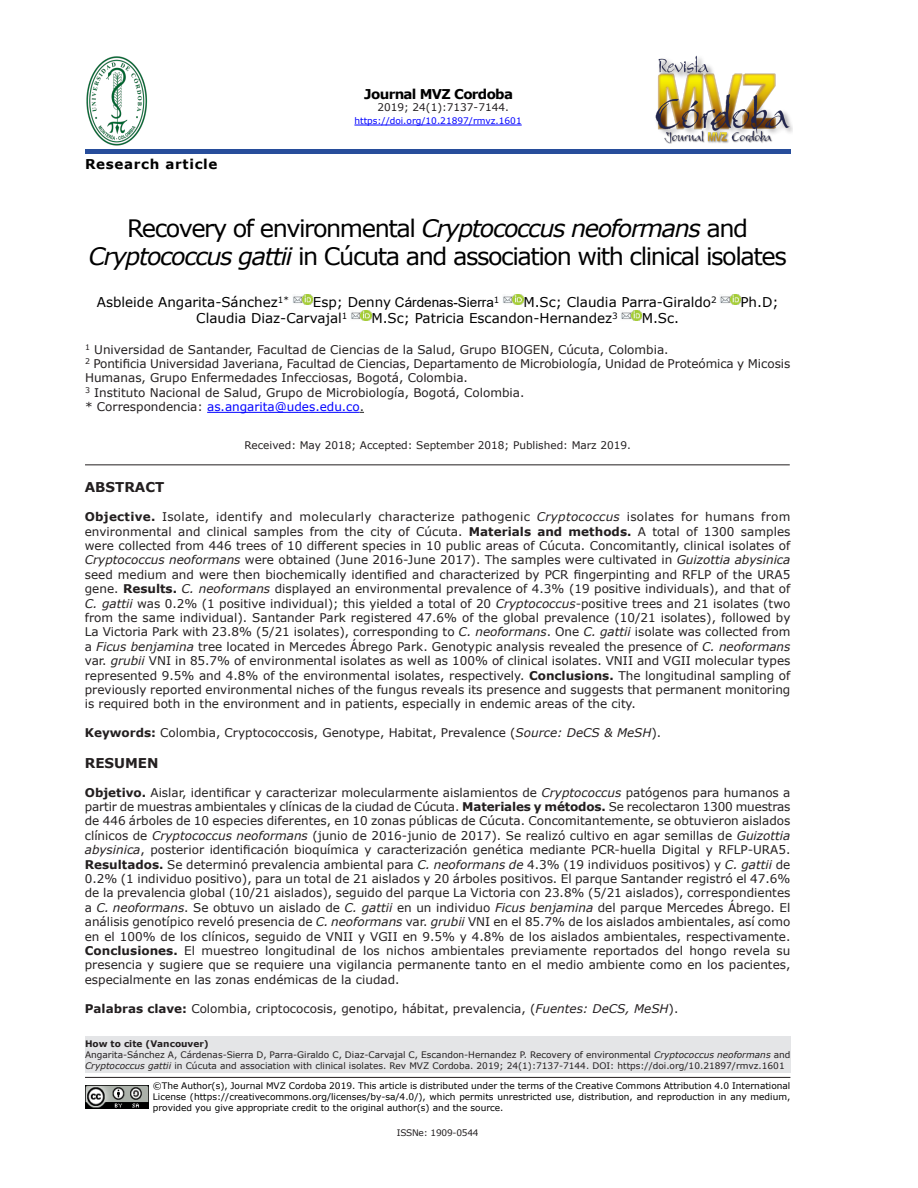
<style>
.page{position:relative;width:918px;height:1188px;background:#fff}
.page>*{position:absolute;margin:0;border:0;box-sizing:border-box;transform-origin:0 0}
.t1{font:24px/28.8px "Verdana";letter-spacing:-.06em;color:#000;text-align:center}
.t2{font:13.5px "Verdana";color:#000}
.t3{font:13.5px "Arial";color:#000}
.t4{font:700 13.5px "Verdana";letter-spacing:-.05em;color:#000}
.t5{font:700 13.5px "Verdana";letter-spacing:.05em;color:#000}
.t6{font:700 13.5px "Verdana";color:#231f20}
.Filiación{font:12px/14.4px "Verdana";color:#231f20;text-align:justify}
.Filiación-2{font:12px "Verdana";color:#00f}
.Recibido{font:10.5px "Verdana";color:#231f20}
.t7{font:9px/10.8px "Verdana";color:#000;text-align:justify}
.t8{font:9px/10.8px "Verdana";color:#231f20}
.t9{font:9px "Verdana";color:#00f}
.t10{font:9px "Verdana";letter-spacing:-.025em;color:#231f20}
.s1{font-style:italic}
.s2{font-family:"Verdana"}
.s3{color:#231f20}
.s4{color:#222}
.s5{font-weight:700}
</style>
<div class="page">
<hr style="left:85px;top:149px;width:705px;height:4px;background:#274d9b">
<img style="left:85px;top:1086px;width:63px;height:22px">
<hr style="left:85px;top:1077px;width:705px;height:1px;background:#231f20">
<div style="left:85px;top:1036px;width:705px;height:37px;background:#e4e5e7"></div>
<img style="left:86px;top:56px;width:62px;height:89px">
<hr style="left:354px;top:125px;width:168px;height:1px;background:#00f">
<img style="left:655px;top:56px;width:137px;height:88px">
<hr style="left:207px;top:412px;width:153px;height:1px;background:#00f">
<svg style="left:292px;top:294px;width:21px;height:11px"></svg>
<svg style="left:503px;top:294px;width:20px;height:11px"></svg>
<svg style="left:720px;top:294px;width:20px;height:11px"></svg>
<svg style="left:351px;top:311px;width:20px;height:10px"></svg>
<svg style="left:621px;top:311px;width:21px;height:10px"></svg>
<hr style="left:85px;top:465px;width:705px;height:1px;background:#231f20">
<p class="t4" style="left:364px;top:85px;width:150px">Journal MVZ Cordoba</p>
<p class="Recibido" style="left:377px;top:100px;width:133px">2019; 24(1):7137-7144.</p>
<p class="t5" style="left:85px;top:155px;width:134px">Research article</p>
<p class="t9" style="left:354px;top:115px;width:169px">https://doi.org/10.21897/rmvz.1601</p>
<p class="t1" style="left:89px;top:213px;width:700px">Recovery of environmental <span class="s1">Cryptococcus neoformans</span> and<br><span class="s1">Cryptococcus gattii</span> in Cúcuta and association with clinical isolates</p>
<p class="t2" style="left:97px;top:293px;width:194px">Asbleide Angarita-Sánchez<sup>1*</sup></p>
<p class="t3" style="left:313px;top:293px;width:188px"><span class="s2">Esp; Denny</span> Cárdenas-Sierra<sup>1</sup></p>
<p class="t2" style="left:523px;top:293px;width:195px">M.Sc; Claudia Parra-Giraldo<sup>2</sup></p>
<p class="t2" style="left:740px;top:293px;width:40px">Ph.D;</p>
<p class="t2" style="left:196px;top:309px;width:153px">Claudia Diaz-Carvajal<sup>1</sup></p>
<p class="t2" style="left:371px;top:309px;width:248px">M.Sc; Patricia Escandon-Hernandez<sup>3</sup></p>
<p class="t2" style="left:642px;top:309px;width:39px">M.Sc.</p>
<p class="Filiación" style="left:85px;top:342px;width:585px"><sup>1</sup> Universidad de Santander, Facultad de Ciencias de la Salud, Grupo BIOGEN, Cúcuta, Colombia.</p>
<p class="Filiación" style="left:85px;top:356px;width:707px"><sup>2</sup> Pontificia Universidad Javeriana, Facultad de Ciencias, Departamento de Microbiología, Unidad de Proteómica y Micosis<br>Humanas, Grupo Enfermedades Infecciosas, Bogotá, Colombia.</p>
<p class="Filiación" style="left:85px;top:385px;width:441px"><sup>3</sup> Instituto Nacional de Salud, Grupo de Microbiología, Bogotá, Colombia.</p>
<p class="Filiación-2" style="left:85px;top:399px;width:281px"><span class="s3">* Correspondencia:</span> as.angarita@udes.edu.co<span class="s4">.</span></p>
<p class="Recibido" style="left:245px;top:438px;width:388px">Received: May 2018; Accepted: September 2018; Published: Marz 2019.</p>
<p class="t6" style="left:85px;top:478px;width:81px">ABSTRACT</p>
<p class="Filiación" style="left:85px;top:509px;width:707px"><span class="s5">Objective.</span> Isolate, identify and molecularly characterize pathogenic <span class="s1">Cryptococcus</span> isolates for humans from environmental and clinical samples from the city of Cúcuta. <span class="s5">Materials and methods.</span> A total of 1300 samples were collected from 446 trees of 10 different species in 10 public areas of Cúcuta. Concomitantly, clinical isolates of <span class="s1">Cryptococcus neoformans</span> were obtained (June 2016-June 2017). The samples were cultivated in <span class="s1">Guizottia abysinica </span>seed medium and were then biochemically identified and characterized by PCR fingerpinting and RFLP of the URA5 gene. <span class="s5">Results.</span> <span class="s1">C. neoformans</span> displayed an environmental prevalence of 4.3% (19 positive individuals), and that of <span class="s1">C. gattii</span> was 0.2% (1 positive individual); this yielded a total of 20 <span class="s1">Cryptococcus</span>-positive trees and 21 isolates (two from the same individual). Santander Park registered 47.6% of the global prevalence (10/21 isolates), followed by La Victoria Park with 23.8% (5/21 isolates), corresponding to <span class="s1">C. neoformans</span>. One <span class="s1">C. gattii</span> isolate was collected from a <span class="s1">Ficus benjamina</span> tree located in Mercedes Ábrego Park. Genotypic analysis revealed the presence of <span class="s1">C. neoformans </span>var. <span class="s1">grubii</span> VNI in 85.7% of environmental isolates as well as 100% of clinical isolates. VNII and VGII molecular types represented 9.5% and 4.8% of the environmental isolates, respectively. <span class="s5">Conclusions.</span> The longitudinal sampling of previously reported environmental niches of the fungus reveals its presence and suggests that permanent monitoring is required both in the environment and in patients, especially in endemic areas of the city.</p>
<p class="Filiación" style="left:85px;top:725px;width:578px"><span class="s5">Keywords:</span> Colombia, Cryptococcosis, Genotype, Habitat, Prevalence (<span class="s1">Source: DeCS &amp; MeSH</span>).</p>
<p class="t6" style="left:85px;top:753px;width:75px">RESUMEN</p>
<p class="Filiación" style="left:85px;top:785px;width:707px"><span class="s5">Objetivo.</span> Aislar, identificar y caracterizar molecularmente aislamientos de <span class="s1">Cryptococcus</span> patógenos para humanos a partir de muestras ambientales y clínicas de la ciudad de Cúcuta. <span class="s5">Materiales y métodos.</span> Se recolectaron 1300 muestras de 446 árboles de 10 especies diferentes, en 10 zonas públicas de Cúcuta. Concomitantemente, se obtuvieron aislados clínicos de <span class="s1">Cryptococcus neoformans</span> (junio de 2016-junio de 2017). Se realizó cultivo en agar semillas de <span class="s1">Guizottia abysinica</span>, posterior identificación bioquímica y caracterización genética mediante PCR-huella Digital y RFLP-URA5.<br><span class="s5">Resultados.</span> Se determinó prevalencia ambiental para <span class="s1">C. neoformans de</span> 4.3% (19 individuos positivos) y <span class="s1">C. gattii</span> de 0.2% (1 individuo positivo), para un total de 21 aislados y 20 árboles positivos. El parque Santander registró el 47.6% de la prevalencia global (10/21 aislados), seguido del parque La Victoria con 23.8% (5/21 aislados), correspondientes a <span class="s1">C. neoformans</span>. Se obtuvo un aislado de <span class="s1">C. gattii</span> en un individuo <span class="s1">Ficus benjamina</span> del parque Mercedes Ábrego. El análisis genotípico reveló presencia de <span class="s1">C. neoformans</span> var. <span class="s1">grubii</span> VNI en el 85.7% de los aislados ambientales, así como en el 100% de los clínicos, seguido de VNII y VGII en 9.5% y 4.8% de los aislados ambientales, respectivamente.<br><span class="s5">Conclusiones.</span> El muestreo longitudinal de los nichos ambientales previamente reportados del hongo revela su presencia y sugiere que se requiere una vigilancia permanente tanto en el medio ambiente como en los pacientes, especialmente en las zonas endémicas de la ciudad.</p>
<p class="Filiación" style="left:85px;top:1001px;width:595px"><span class="s5">Palabras clave:</span> Colombia, criptococosis, genotipo, hábitat, prevalencia, (<span class="s1">Fuentes: DeCS, MeSH</span>).</p>
<p class="t8" style="left:85px;top:1038px;width:707px"><span class="s5">How to cite (Vancouver)<br></span>Angarita-Sánchez A, Cárdenas-Sierra D, Parra-Giraldo C, Diaz-Carvajal C, Escandon-Hernandez P. Recovery of environmental <span class="s1">Cryptococcus neoformans</span> and<br><span class="s1">Cryptococcus gattii</span> in Cúcuta and association with clinical isolates. Rev MVZ Cordoba. 2019; 24(1):7137-7144. DOI: https://doi.org/10.21897/rmvz.1601</p>
<p class="t7" style="left:153px;top:1080px;width:639px">©The Author(s), Journal MVZ Cordoba 2019. This article is distributed under the terms of the Creative Commons Attribution 4.0 International License (https://creativecommons.org/licenses/by-sa/4.0/), which permits unrestricted use, distribution, and reproduction in any medium, provided you give appropriate credit to the original author(s) and the source.</p>
<p class="t10" style="left:397px;top:1127px;width:83px">ISSNe: 1909-0544</p>
</div>
